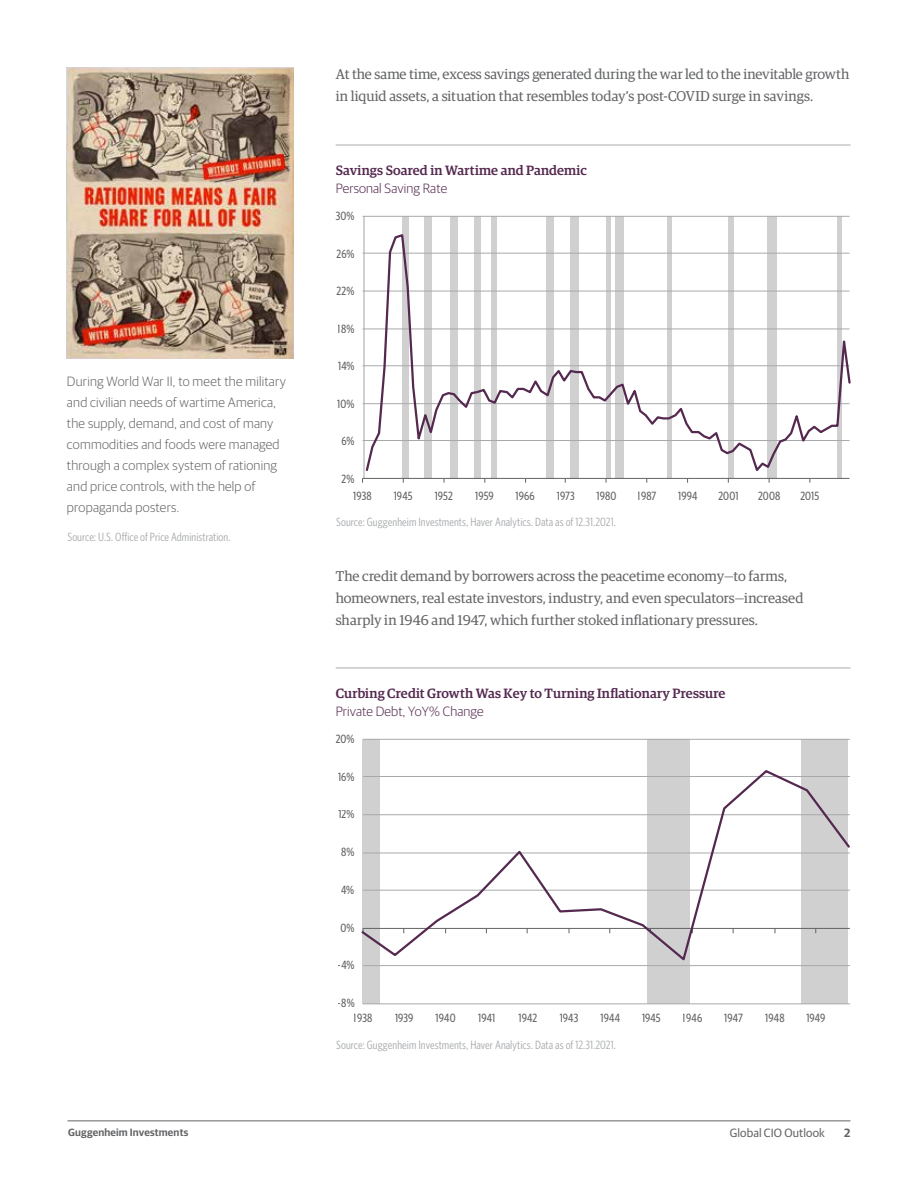
<style>
.page{position:relative;width:918px;height:1188px;background:#fff}
.page>*{position:absolute;margin:0;border:0;box-sizing:border-box;transform-origin:0 0}
.t1{font:14.25px/21.8px "Guardian Egyp";color:#636466}
.t2{font:300 13.5px/21px "Guardian Sans";letter-spacing:.015em;color:#636466}
.t3{font:500 13.5px "Guardian Egyp";letter-spacing:.01em;color:#54284f}
.t4{font:300 13.5px "Guardian Sans";letter-spacing:.01em;color:#54284f}
.t5{font:12px "Whitney Condensed";letter-spacing:.005em;color:#a7a9ac}
.t6{font:500 12px "Whitney Condensed";letter-spacing:.01em;color:#646565}
.t7{font:12px "Guardian Sans";letter-spacing:.01em;color:#636466}
.t8{font:600 12px "Guardian Sans";color:#636466}
.t9{font:600 10.5px "Guardian Sans";letter-spacing:.015em;color:#636466}
</style>
<div class="page">
<hr style="left:67px;top:1120px;width:783px;height:1px;background:#636466">
<hr style="left:363px;top:216px;width:2px;height:262px;background:#636466">
<div style="left:402px;top:216px;width:6px;height:262px;background:#d0d0d1"></div>
<div style="left:424px;top:216px;width:8px;height:262px;background:#d0d0d1"></div>
<div style="left:451px;top:216px;width:7px;height:262px;background:#d0d0d1"></div>
<div style="left:475px;top:216px;width:6px;height:262px;background:#d0d0d1"></div>
<div style="left:491px;top:216px;width:6px;height:262px;background:#d0d0d1"></div>
<div style="left:547px;top:216px;width:7px;height:262px;background:#d0d0d1"></div>
<div style="left:570px;top:216px;width:8px;height:262px;background:#d0d0d1"></div>
<hr style="left:606px;top:216px;width:4px;height:262px;background:#d0d0d1">
<div style="left:615px;top:216px;width:9px;height:262px;background:#d0d0d1"></div>
<div style="left:667px;top:216px;width:5px;height:262px;background:#d0d0d1"></div>
<div style="left:728px;top:216px;width:6px;height:262px;background:#d0d0d1"></div>
<div style="left:767px;top:216px;width:10px;height:262px;background:#d0d0d1"></div>
<hr style="left:838px;top:216px;width:4px;height:262px;background:#d0d0d1">
<hr style="left:363px;top:216px;width:487px;height:1px;background:#a7a9ac">
<hr style="left:363px;top:253px;width:487px;height:1px;background:#a7a9ac">
<hr style="left:363px;top:291px;width:487px;height:1px;background:#a7a9ac">
<hr style="left:363px;top:329px;width:487px;height:1px;background:#a7a9ac">
<hr style="left:363px;top:366px;width:487px;height:1px;background:#a7a9ac">
<hr style="left:363px;top:403px;width:487px;height:1px;background:#a7a9ac">
<hr style="left:363px;top:440px;width:487px;height:1px;background:#a7a9ac">
<hr style="left:363px;top:478px;width:487px;height:1px;background:#636466">
<svg style="left:364px;top:232px;width:486px;height:242px"></svg>
<hr style="left:336px;top:145px;width:515px;height:1px;background:#a7a9ac">
<div style="left:363px;top:739px;width:17px;height:265px;background:#d0d0d1"></div>
<div style="left:648px;top:739px;width:42px;height:265px;background:#d0d0d1"></div>
<div style="left:801px;top:739px;width:47px;height:265px;background:#d0d0d1"></div>
<hr style="left:363px;top:739px;width:487px;height:1px;background:#a7a9ac">
<hr style="left:363px;top:965px;width:487px;height:1px;background:#a7a9ac">
<hr style="left:363px;top:1004px;width:487px;height:1px;background:#a7a9ac">
<svg style="left:361px;top:769px;width:489px;height:194px"></svg>
<hr style="left:336px;top:668px;width:515px;height:1px;background:#a7a9ac">
<img style="left:67px;top:68px;width:227px;height:290px">
<p class="t1" style="left:336px;top:62px;width:515px">At the same time, excess savings generated during the war led to the inevitable growth in liquid assets, a situation that resembles today’s post-COVID surge in savings.</p>
<p class="t3" style="left:336px;top:161px;width:253px">Savings Soared in Wartime and Pandemic</p>
<p class="t4" style="left:336px;top:179px;width:113px">Personal Saving Rate</p>
<p class="t6" style="left:336px;top:208px;width:20px">30%</p>
<p class="t6" style="left:337px;top:246px;width:19px">26%</p>
<p class="t6" style="left:337px;top:284px;width:19px">22%</p>
<p class="t6" style="left:338px;top:321px;width:18px">18%</p>
<p class="t2" style="left:67px;top:370px;width:221px">During World War II, to meet the military and civilian needs of wartime America, the supply, demand, and cost of many commodities and foods were managed through a complex system of rationing and price controls, with the help of propaganda posters.</p>
<p class="t5" style="left:68px;top:530px;width:164px">Source: U.S. Office of Price Administration.</p>
<p class="t6" style="left:338px;top:359px;width:18px">14%</p>
<p class="t6" style="left:337px;top:396px;width:19px">10%</p>
<p class="t6" style="left:341px;top:434px;width:15px">6%</p>
<p class="t6" style="left:342px;top:471px;width:14px">2%</p>
<p class="t6" style="left:353px;top:488px;width:20px">1938</p>
<p class="t6" style="left:394px;top:488px;width:20px">1945</p>
<p class="t6" style="left:435px;top:488px;width:20px">1952</p>
<p class="t6" style="left:475px;top:488px;width:20px">1959</p>
<p class="t6" style="left:516px;top:488px;width:21px">1966</p>
<p class="t6" style="left:557px;top:488px;width:20px">1973</p>
<p class="t6" style="left:597px;top:488px;width:21px">1980</p>
<p class="t6" style="left:638px;top:488px;width:20px">1987</p>
<p class="t6" style="left:678px;top:488px;width:21px">1994</p>
<p class="t6" style="left:718px;top:488px;width:22px">2001</p>
<p class="t6" style="left:758px;top:488px;width:24px">2008</p>
<p class="t6" style="left:800px;top:488px;width:20px">2015</p>
<p class="t5" style="left:336px;top:515px;width:281px">Source: Guggenheim Investments, Haver Analytics. Data as of 12.31.2021.</p>
<p class="t1" style="left:336px;top:565px;width:469px">The credit demand by borrowers across the peacetime economy—to farms, homeowners, real estate investors, industry, and even speculators—increased sharply in 1946 and 1947, which further stoked inflationary pressures.</p>
<p class="t3" style="left:336px;top:684px;width:391px">Curbing Credit Growth Was Key to Turning Inflationary Pressure</p>
<p class="t4" style="left:336px;top:702px;width:149px">Private Debt, YoY% Change</p>
<p class="t6" style="left:336px;top:731px;width:20px">20%</p>
<p class="t6" style="left:338px;top:769px;width:18px">16%</p>
<p class="t6" style="left:339px;top:807px;width:18px">12%</p>
<p class="t6" style="left:341px;top:845px;width:15px">8%</p>
<p class="t6" style="left:341px;top:882px;width:15px">4%</p>
<p class="t6" style="left:340px;top:920px;width:16px">0%</p>
<p class="t6" style="left:338px;top:958px;width:18px">-4%</p>
<p class="t6" style="left:338px;top:995px;width:18px">-8%</p>
<p class="t6" style="left:354px;top:1011px;width:20px">1938</p>
<p class="t6" style="left:395px;top:1011px;width:20px">1939</p>
<p class="t6" style="left:436px;top:1011px;width:22px">1940</p>
<p class="t6" style="left:478px;top:1011px;width:18px">1941</p>
<p class="t6" style="left:519px;top:1011px;width:20px">1942</p>
<p class="t6" style="left:560px;top:1011px;width:20px">1943</p>
<p class="t6" style="left:601px;top:1011px;width:21px">1944</p>
<p class="t6" style="left:642px;top:1011px;width:20px">1945</p>
<p class="t6" style="left:683px;top:1011px;width:21px">1946</p>
<p class="t6" style="left:724px;top:1011px;width:20px">1947</p>
<p class="t6" style="left:765px;top:1011px;width:21px">1948</p>
<p class="t6" style="left:806px;top:1011px;width:20px">1949</p>
<p class="t5" style="left:336px;top:1038px;width:281px">Source: Guggenheim Investments, Haver Analytics. Data as of 12.31.2021.</p>
<p class="t9" style="left:68px;top:1125px;width:122px">Guggenheim Investments</p>
<p class="t7" style="left:730px;top:1125px;width:97px">Global CIO Outlook</p>
<p class="t8" style="left:844px;top:1124px;width:8px">2</p>
</div>
